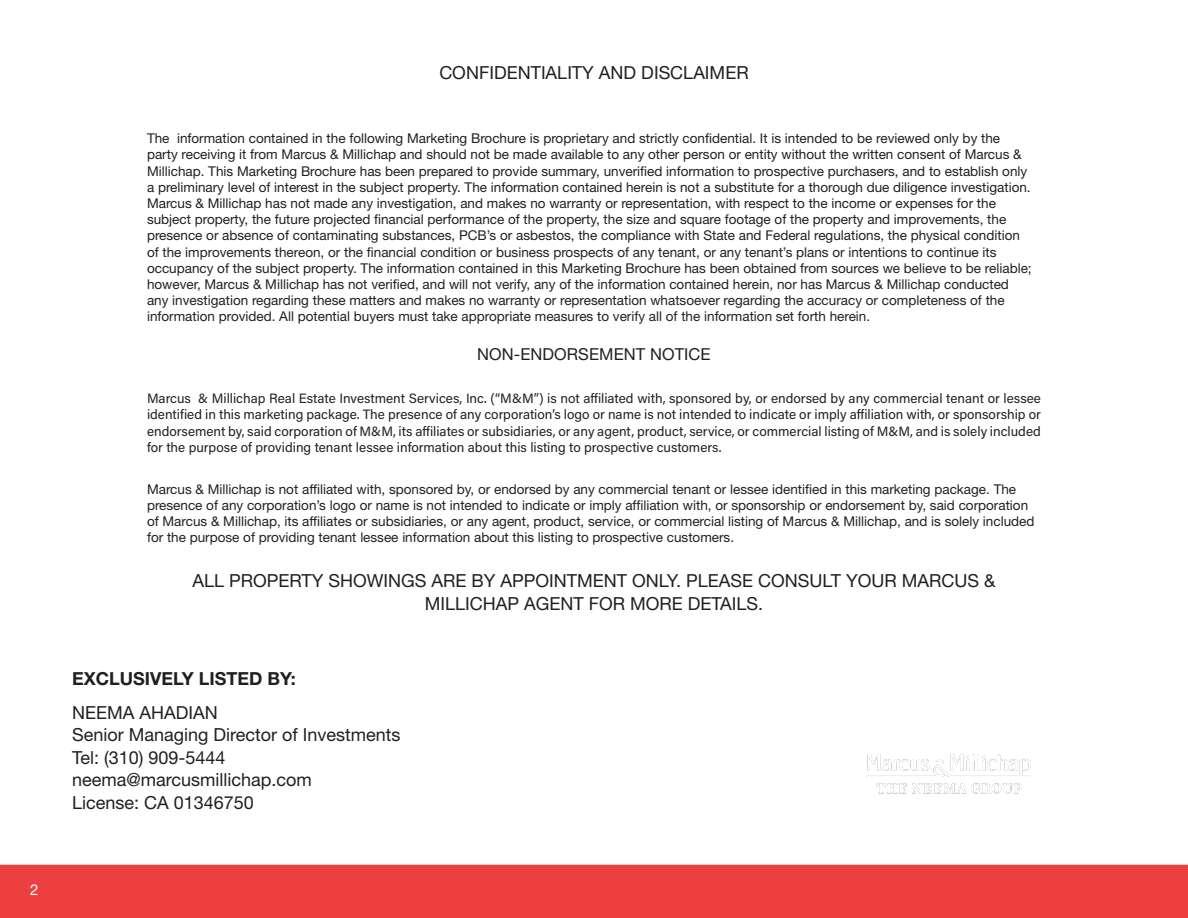
<style>
.page{position:relative;width:1188px;height:918px;background:#fff}
.page>*{position:absolute;margin:0;border:0;box-sizing:border-box;transform-origin:0 0}
.body{font:18px/22.5px "Helvetica Neue LT Std";color:#231f20;text-align:center}
.body-2{font:700 18px "Helvetica Neue LT Std";color:#231f20}
.t1{font:16.5px "Helvetica Neue LT Std";letter-spacing:.005em;color:#231f20}
.t2{font:15px "Helvetica Neue LT Std";color:#fff}
.body-3{font:13.5px/16.2px "Helvetica Neue LT Std";color:#231f20}
.t3{font:13.5px/16.2px "Acumin Pro";color:#231f20;text-align:justify}
</style>
<div class="page">
<div style="left:0;top:864px;width:1188px;height:54px;background:#ee3f40"></div>
<img style="left:866px;top:754px;width:166px;height:40px">
<p class="t2" style="left:30px;top:881px;width:10px">2</p>
<p class="body" style="left:439px;top:62px;width:311px">CONFIDENTIALITY AND DISCLAIMER</p>
<p class="body-3" style="left:147px;top:130px;width:886px">The information contained in the following Marketing Brochure is proprietary and strictly confidential. It is intended to be reviewed only by the party receiving it from Marcus &amp; Millichap and should not be made available to any other person or entity without the written consent of Marcus &amp; Millichap. This Marketing Brochure has been prepared to provide summary, unverified information to prospective purchasers, and to establish only a preliminary level of interest in the subject property. The information contained herein is not a substitute for a thorough due diligence investigation.<br>Marcus &amp; Millichap has not made any investigation, and makes no warranty or representation, with respect to the income or expenses for the subject property, the future projected financial performance of the property, the size and square footage of the property and improvements, the presence or absence of contaminating substances, PCB’s or asbestos, the compliance with State and Federal regulations, the physical condition of the improvements thereon, or the financial condition or business prospects of any tenant, or any tenant’s plans or intentions to continue its occupancy of the subject property. The information contained in this Marketing Brochure has been obtained from sources we believe to be reliable; however, Marcus &amp; Millichap has not verified, and will not verify, any of the information contained herein, nor has Marcus &amp; Millichap conducted any investigation regarding these matters and makes no warranty or representation whatsoever regarding the accuracy or completeness of the information provided. All potential buyers must take appropriate measures to verify all of the information set forth herein.</p>
<p class="t1" style="left:477px;top:345px;width:235px">NON-ENDORSEMENT NOTICE</p>
<p class="t3" style="left:147px;top:390px;width:895px">Marcus &amp; Millichap Real Estate Investment Services, Inc. (“M&amp;M”) is not affiliated with, sponsored by, or endorsed by any commercial tenant or lessee identified in this marketing package. The presence of any corporation’s logo or name is not intended to indicate or imply affiliation with, or sponsorship or endorsement by, said corporation of M&amp;M, its affiliates or subsidiaries, or any agent, product, service, or commercial listing of M&amp;M, and is solely included for the purpose of providing tenant lessee information about this listing to prospective customers.</p>
<p class="body-3" style="left:147px;top:480px;width:889px">Marcus &amp; Millichap is not affiliated with, sponsored by, or endorsed by any commercial tenant or lessee identified in this marketing package. The presence of any corporation’s logo or name is not intended to indicate or imply affiliation with, or sponsorship or endorsement by, said corporation of Marcus &amp; Millichap, its affiliates or subsidiaries, or any agent, product, service, or commercial listing of Marcus &amp; Millichap, and is solely included for the purpose of providing tenant lessee information about this listing to prospective customers.</p>
<p class="body" style="left:193px;top:570px;width:804px">ALL PROPERTY SHOWINGS ARE BY APPOINTMENT ONLY. PLEASE CONSULT YOUR MARCUS &amp;<br>MILLICHAP AGENT FOR MORE DETAILS.</p>
<p class="body-2" style="left:72px;top:667px;width:225px">EXCLUSIVELY LISTED BY:</p>
<p class="body" style="left:72px;top:701px;width:147px">NEEMA AHADIAN</p>
<p class="body" style="left:72px;top:723px;width:330px">Senior Managing Director of Investments</p>
<p class="body" style="left:72px;top:746px;width:155px">Tel: (310) 909-5444</p>
<p class="body" style="left:72px;top:768px;width:241px">neema@marcusmillichap.com</p>
<p class="body" style="left:72px;top:791px;width:183px">License: CA 01346750</p>
</div>
